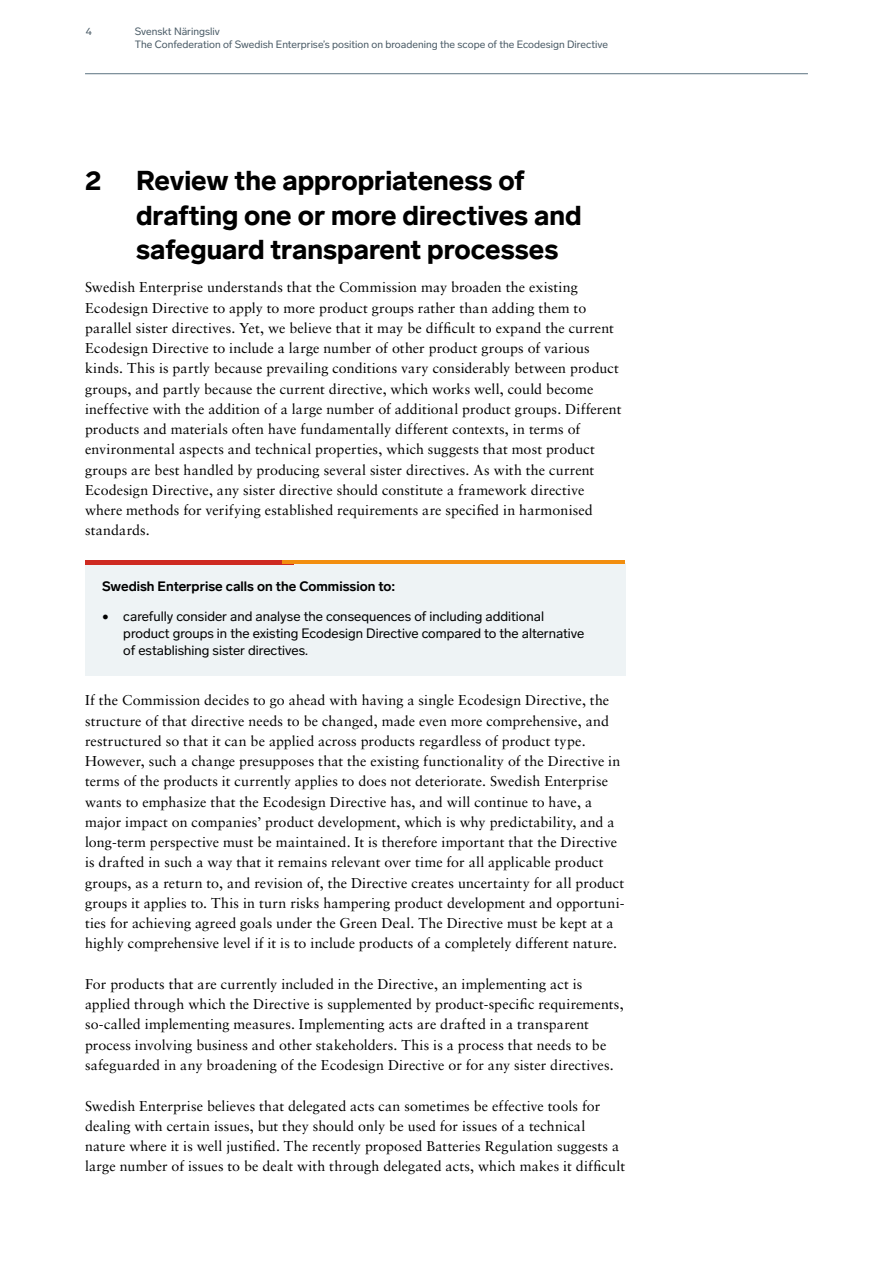
<style>
.page{position:relative;width:893px;height:1263px;background:#fff}
.page>*{position:absolute;margin:0;border:0;box-sizing:border-box;transform-origin:0 0}
.t1{font:900 27px/34.5px "Lab Grotesque";color:#000}
.t2{font:14.25px/20.2px "Sabon LT Std";letter-spacing:.005em;color:#000}
.t3{font:13.5px/17.2px "Lab Grotesque";color:#000}
.t4{font:700 13.5px "Lab Grotesque";color:#000}
.t5{font:10.5px/12.6px "Lab Grotesque";color:#4b5c67}
</style>
<div class="page">
<hr style="left:85px;top:73px;width:723px;height:1px;background:#5b7281">
<div style="left:85px;top:564px;width:540px;height:43px;background:#eef3f5"></div>
<div style="left:85px;top:594px;width:540px;height:82px;background:#eef3f5"></div>
<hr style="left:85px;top:560px;width:209px;height:4px;background:#ce2a21">
<hr style="left:283px;top:560px;width:342px;height:4px;background:#f28e0f">
<p class="t5" style="left:86px;top:25px;width:8px">4</p>
<p class="t5" style="left:135px;top:25px;width:475px">Svenskt Näringsliv<br>The Confederation of Swedish Enterprise’s position on broadening the scope of the Ecodesign Directive</p>
<h1 class="t1" style="left:85px;top:164px;width:18px">2</h1>
<h1 class="t1" style="left:136px;top:164px;width:447px">Review the appropriateness of drafting one or more directives and safeguard transparent processes</h1>
<p class="t2" style="left:85px;top:277px;width:538px">Swedish Enterprise understands that the Commission may broaden the existing Ecodesign Directive to apply to more product groups rather than adding them to parallel sister directives. Yet, we believe that it may be difficult to expand the current Ecodesign Directive to include a large number of other product groups of various kinds. This is partly because prevailing conditions vary considerably between product groups, and partly because the current directive, which works well, could become ineffective with the addition of a large number of additional product groups. Different products and materials often have fundamentally different contexts, in terms of environmental aspects and technical properties, which suggests that most product groups are best handled by producing several sister directives. As with the current Ecodesign Directive, any sister directive should constitute a framework directive where methods for verifying established requirements are specified in harmonised standards.</p>
<p class="t4" style="left:102px;top:578px;width:295px">Swedish Enterprise calls on the Commission to:</p>
<p class="t3" style="left:123px;top:608px;width:463px;text-indent:-21px">• carefully consider and analyse the consequences of including additional product groups in the existing Ecodesign Directive compared to the alternative of establishing sister directives.</p>
<p class="t2" style="left:85px;top:690px;width:541px">If the Commission decides to go ahead with having a single Ecodesign Directive, the structure of that directive needs to be changed, made even more comprehensive, and restructured so that it can be applied across products regardless of product type.<br>However, such a change presupposes that the existing functionality of the Directive in terms of the products it currently applies to does not deteriorate. Swedish Enterprise wants to emphasize that the Ecodesign Directive has, and will continue to have, a major impact on companies’ product development, which is why predictability, and a long-term perspective must be maintained. It is therefore important that the Directive is drafted in such a way that it remains relevant over time for all applicable product groups, as a return to, and revision of, the Directive creates uncertainty for all product groups it applies to. This in turn risks hampering product development and opportuni&shy;ties for achieving agreed goals under the Green Deal. The Directive must be kept at a highly comprehensive level if it is to include products of a completely different nature.</p>
<p class="t2" style="left:85px;top:974px;width:540px">For products that are currently included in the Directive, an implementing act is applied through which the Directive is supplemented by product-specific requirements, so-called implementing measures. Implementing acts are drafted in a transparent process involving business and other stakeholders. This is a process that needs to be safeguarded in any broadening of the Ecodesign Directive or for any sister directives.</p>
<p class="t2" style="left:85px;top:1095px;width:541px">Swedish Enterprise believes that delegated acts can sometimes be effective tools for dealing with certain issues, but they should only be used for issues of a technical nature where it is well justified. The recently proposed Batteries Regulation suggests a large number of issues to be dealt with through delegated acts, which makes it difficult</p>
</div>
